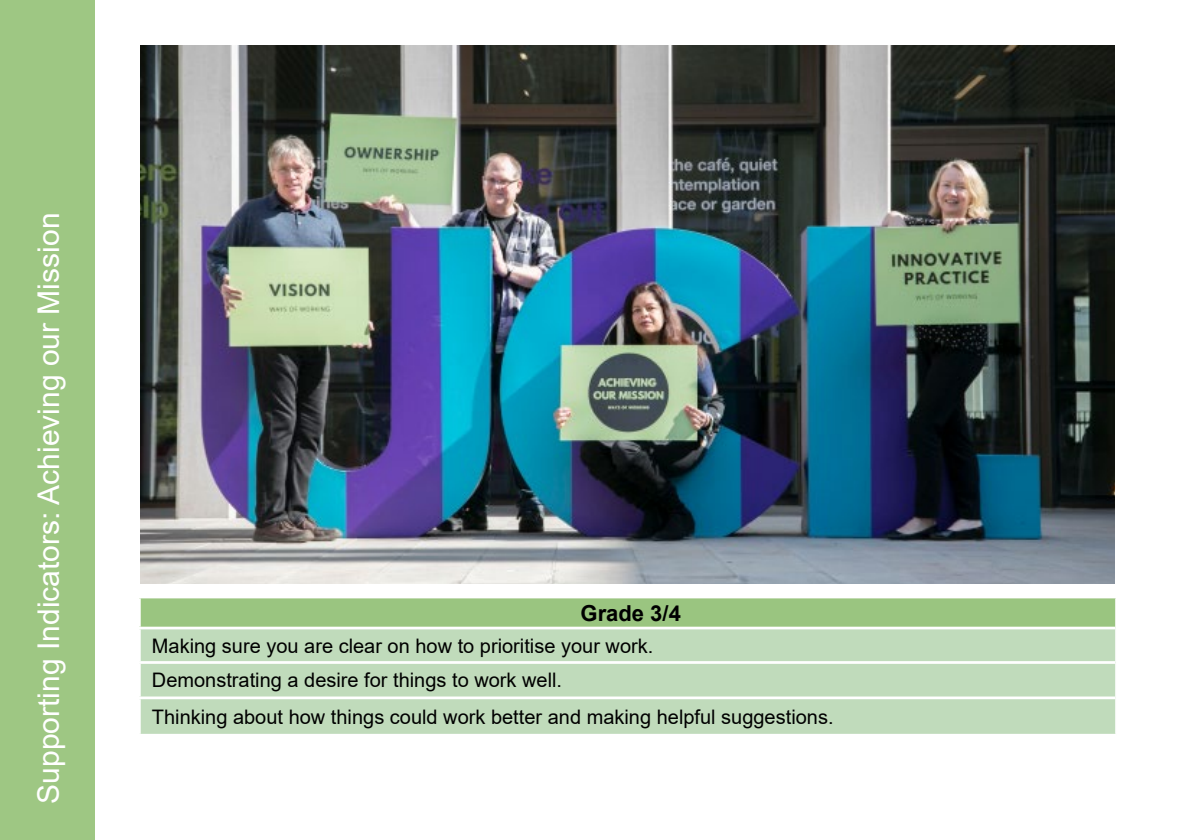
<style>
.page{position:relative;width:1191px;height:840px;background:#fff}
.page>*{position:absolute;margin:0;border:0;box-sizing:border-box;transform-origin:0 0}
.t1{font:30px "Arial";color:#fff}
.t2{font:700 22px "Arial";color:#000}
.t3{font:20px/35.6px "Arial";color:#000}
</style>
<div class="page">
<img style="left:141px;top:45px;width:973px;height:538px">
<div style="left:0;top:0;width:95px;height:839px;background:#9ec783"></div>
<div style="left:139px;top:596px;width:977px;height:31px;background:#9ac580"></div>
<div style="left:141px;top:629px;width:974px;height:104px;background:#c0dbbb"></div>
<svg style="left:1115px;top:598px;width:1px;height:29px"></svg>
<hr style="left:138px;top:595px;width:978px;height:3px;background:#fff">
<hr style="left:138px;top:598px;width:3px;height:28px;background:#fff">
<hr style="left:138px;top:626px;width:977px;height:3px;background:#fff">
<hr style="left:138px;top:660px;width:977px;height:3px;background:#fff">
<hr style="left:138px;top:696px;width:977px;height:2px;background:#fff">
<h1 class="t1" style="left:28px;top:803px;width:592px;rotate:-90deg">Supporting Indicators: Achieving our Mission</h1>
<p class="t2" style="left:580px;top:597px;width:102px">Grade 3/4</p>
<p class="t3" style="left:152px;top:627px;width:683px">Making sure you are clear on how to prioritise your work.<br>Demonstrating a desire for things to work well.<br>Thinking about how things could work better and making helpful suggestions.</p>
</div>
